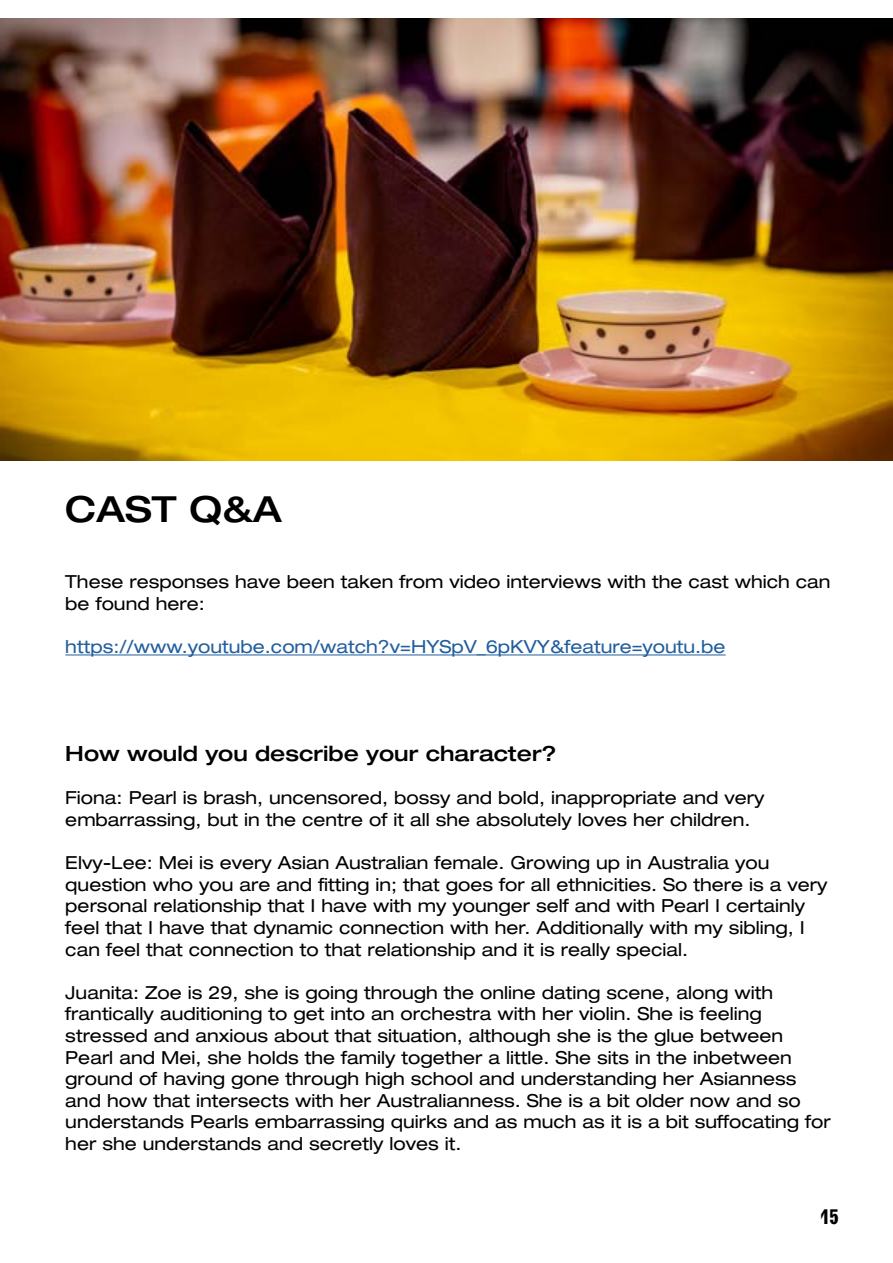
<style>
.page{position:relative;width:893px;height:1263px;background:#fff}
.page>*{position:absolute;margin:0;border:0;box-sizing:border-box;transform-origin:0 0}
.t1{font:500 expanded 36px "Helvetica Neue LT Std";color:#000}
.t2{font:500 expanded 21px "Helvetica Neue LT Std";color:#000}
.t3{font:21px "State Sans Bold Cond";color:#000}
.t4{font:expanded 18px/21.6px "Helvetica Neue LT Std";color:#000}
.t5{font:expanded 18px "Helvetica Neue LT Std";color:#215e9e}
</style>
<div class="page">
<img style="left:0;top:18px;width:893px;height:442px">
<hr style="left:65px;top:654px;width:661px;height:1px;background:#215e9e">
<h1 class="t1" style="left:65px;top:486px;width:218px">CAST Q&amp;A</h1>
<p class="t4" style="left:65px;top:571px;width:767px">These responses have been taken from video interviews with the cast which can be found here:</p>
<p class="t5" style="left:65px;top:636px;width:662px">https://www.youtube.com/watch?v=HYSpV_6pKVY&amp;feature=youtu.be</p>
<p class="t2" style="left:65px;top:741px;width:493px">How would you describe your character?</p>
<p class="t4" style="left:65px;top:787px;width:701px">Fiona: Pearl is brash, uncensored, bossy and bold, inappropriate and very embarrassing, but in the centre of it all she absolutely loves her children.</p>
<p class="t4" style="left:65px;top:852px;width:764px">Elvy-Lee: Mei is every Asian Australian female. Growing up in Australia you question who you are and fitting in; that goes for all ethnicities. So there is a very personal relationship that I have with my younger self and with Pearl I certainly feel that I have that dynamic connection with her. Additionally with my sibling, I can feel that connection to that relationship and it is really special.</p>
<p class="t4" style="left:65px;top:981px;width:767px">Juanita: Zoe is 29, she is going through the online dating scene, along with frantically auditioning to get into an orchestra with her violin. She is feeling stressed and anxious about that situation, although she is the glue between Pearl and Mei, she holds the family together a little. She sits in the inbetween ground of having gone through high school and understanding her Asianness and how that intersects with her Australianness. She is a bit older now and so understands Pearls embarrassing quirks and as much as it is a bit suffocating for her she understands and secretly loves it.</p>
<p class="t3" style="left:820px;top:1200px;width:20px">15</p>
</div>
